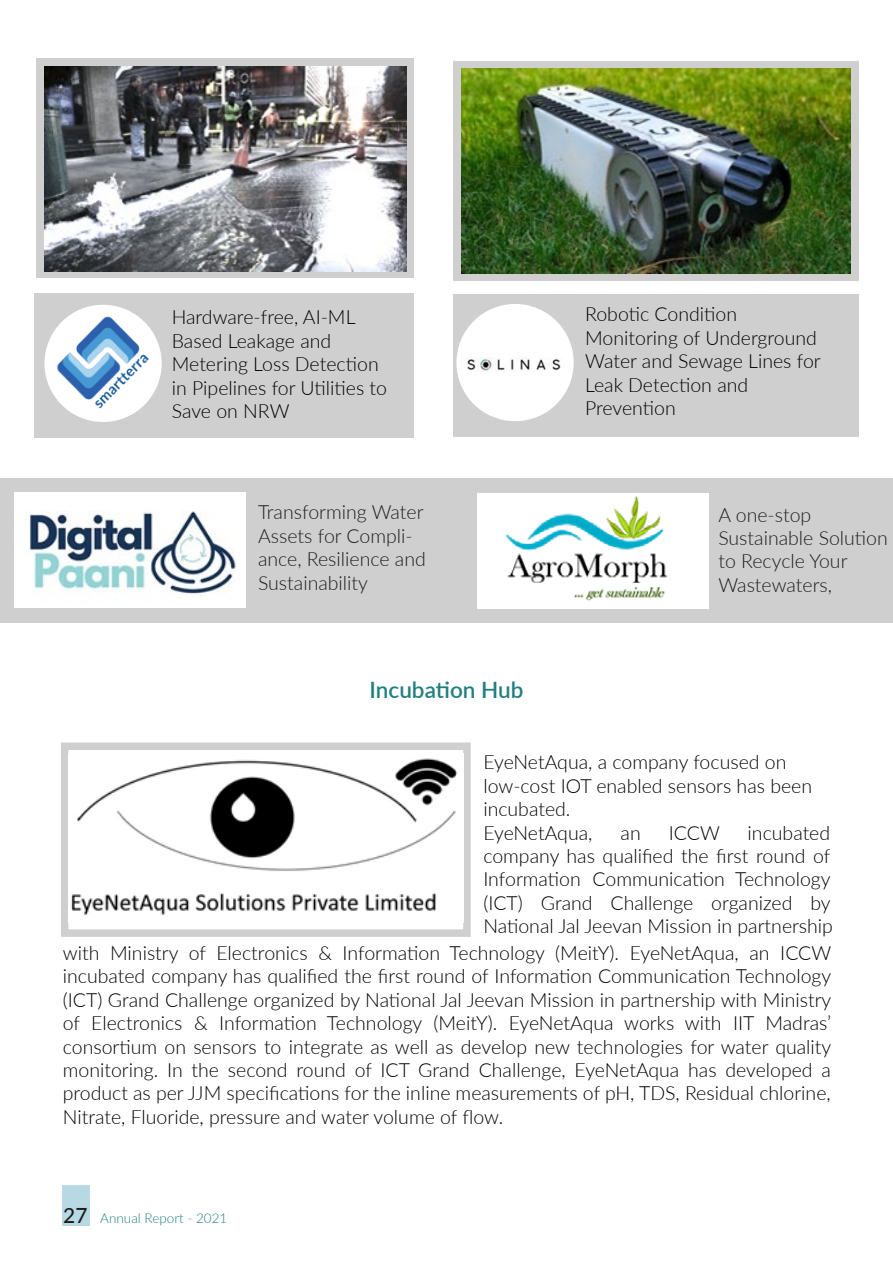
<style>
.page{position:relative;width:893px;height:1263px;background:#fff}
.page>*{position:absolute;margin:0;border:0;box-sizing:border-box;transform-origin:0 0}
.t1{font:600 22.5px "Lato";color:#227f80}
.t2{font:300 19.5px/23.4px "Lato";color:#000}
.t3{font:300 19.5px/23.4px "Lato";color:#1d1d1b}
.t4{font:300 13.5px "Lato";color:#227f80}
.s1{font-weight:500;font-size:20.85px;color:#1d1d1b}
</style>
<div class="page">
<div style="left:453px;top:294px;width:406px;height:143px;background:#cfcfcf"></div>
<div style="left:62px;top:1186px;width:27px;height:40px;background:#b7d9e4"></div>
<div style="left:35px;top:293px;width:379px;height:145px;background:#cfcfcf"></div>
<div style="left:0;top:478px;width:893px;height:145px;background:#cfcfcf"></div>
<div style="left:46px;top:306px;width:114px;height:114px;background:#fff;border-radius:50%"></div>
<div style="left:44px;top:305px;width:118px;height:117px;border:3px solid #fff;border-radius:50%"></div>
<div style="left:458px;top:305px;width:114px;height:115px;background:#fff;border-radius:50%"></div>
<div style="left:456px;top:304px;width:118px;height:117px;border:3px solid #fff;border-radius:50%"></div>
<div style="left:36px;top:58px;width:377px;height:220px;background:#cfcfcf"></div>
<img style="left:53px;top:315px;width:98px;height:97px">
<div style="left:453px;top:61px;width:405px;height:220px;background:#cfcfcf"></div>
<img style="left:467px;top:357px;width:94px;height:14px">
<img style="left:14px;top:492px;width:232px;height:115px">
<div style="left:477px;top:494px;width:232px;height:115px;background:#fff"></div>
<img style="left:501px;top:493px;width:184px;height:108px">
<div style="left:61px;top:742px;width:410px;height:195px;border:8px solid #cfcfcf"></div>
<img style="left:45px;top:66px;width:362px;height:205px">
<img style="left:462px;top:69px;width:389px;height:204px">
<img style="left:68px;top:754px;width:396px;height:169px">
<p class="t2" style="left:172px;top:305px;width:217px">Hardware-free, AI-ML<br>Based Leakage and<br>Metering Loss Detection in Pipelines for Utilities to<br>Save on NRW</p>
<p class="t2" style="left:585px;top:302px;width:237px">Robotic Condition<br>Monitoring of Underground<br>Water and Sewage Lines for<br>Leak Detection and<br>Prevention</p>
<p class="t3" style="left:258px;top:500px;width:169px">Transforming Water<br>Assets for Compli&shy;ance, Resilience and<br>Sustainability</p>
<p class="t3" style="left:718px;top:502px;width:171px">A one-stop<br>Sustainable Solution to Recycle Your<br>Wastewaters,</p>
<p class="t1" style="left:370px;top:673px;width:155px">Incubation Hub</p>
<p class="t2" style="left:483px;top:750px;width:330px">EyeNetAqua, a company focused on low-cost IOT enabled sensors has been incubated.<br>EyeNetAqua,</p>
<p class="t2" style="left:483px;top:820px;width:351px;text-indent:264px">incubated company has qualified the first round of Information Communication Technology (ICT) Grand Challenge organized by National Jal Jeevan Mission in partnership</p>
<p class="t2" style="left:63px;top:940px;width:770px;text-align:justify">with Ministry of Electronics &amp; Information Technology (MeitY). EyeNetAqua, an ICCW incubated company has qualified the first round of Information Communication Technology (ICT) Grand Challenge organized by National Jal Jeevan Mission in partnership with Ministry of Electronics &amp; Information Technology (MeitY). EyeNetAqua works with IIT Madras’ consortium on sensors to integrate as well as develop new technologies for water quality monitoring. In the second round of ICT Grand Challenge, EyeNetAqua has developed a product as per JJM specifications for the inline measurements of pH, TDS, Residual chlorine, Nitrate, Fluoride, pressure and water volume of flow.</p>
<p class="t2" style="left:621px;top:820px;width:22px">an</p>
<p class="t2" style="left:669px;top:820px;width:53px">ICCW</p>
<p class="t4" style="left:63px;top:1208px;width:166px"><span class="s1">27</span> Annual Report - 2021</p>
</div>
